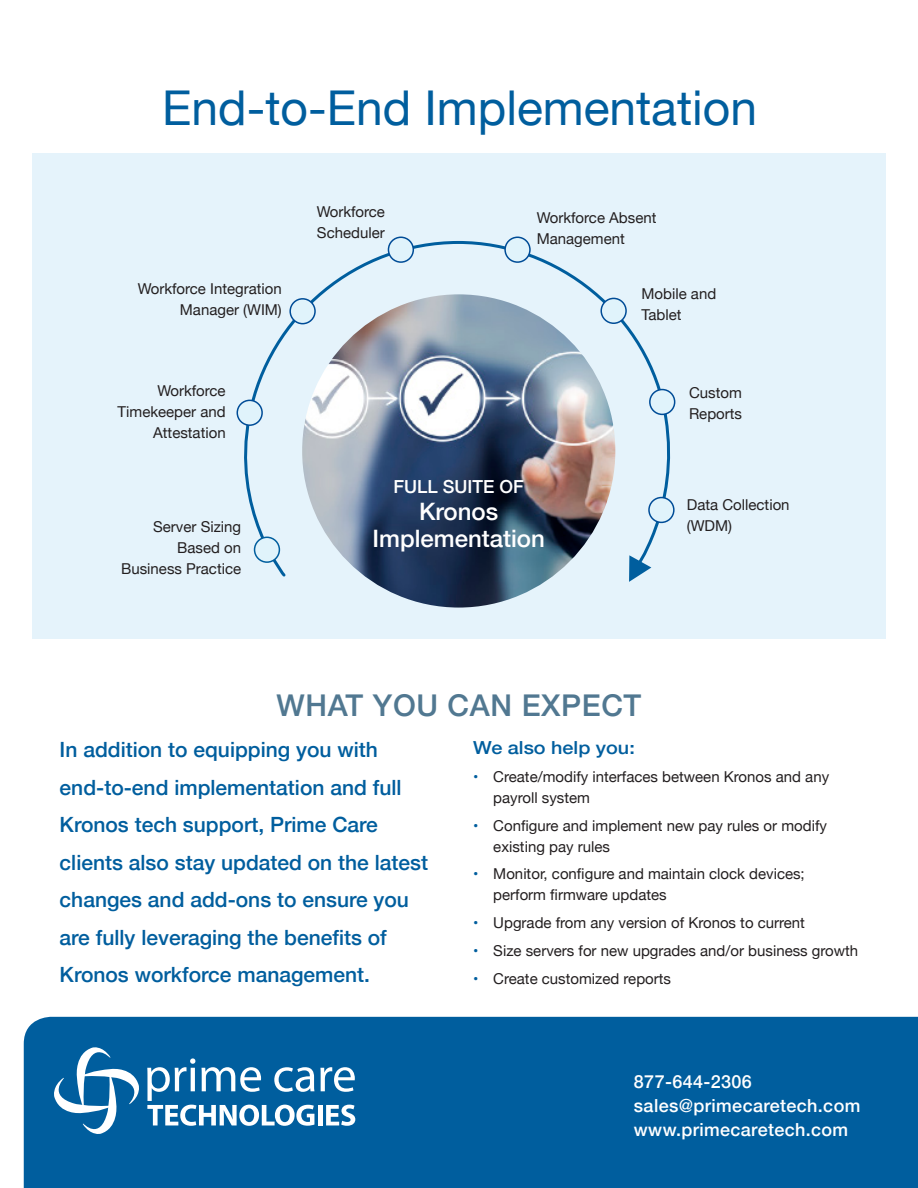
<style>
.page{position:relative;width:918px;height:1188px;background:#fff}
.page>*{position:absolute;margin:0;border:0;box-sizing:border-box;transform-origin:0 0}
.t1{font:48px "Helvetica Neue";color:#005e9e}
.Subhead_-_summary{font:500 30px "Helvetica Neue";letter-spacing:.02em;color:#517891}
.Body{font:500 24px/27px "Helvetica Neue";color:#fff;text-align:center}
.Call_out_blue{font:500 21px/37.5px "Helvetica Neue";color:#005e9e}
.Contact_Us_text{font:500 18px/24px "Helvetica Neue";letter-spacing:.02em;color:#fff}
.Subhead_2{font:500 18px "Helvetica Neue";color:#005e9e;scale:1.1 1}
.Body-2{font:500 18px "Helvetica Neue";color:#fff}
.Body-3{font:15px/21px "Helvetica Neue";color:#231f20}
.s1{color:#005e9e}
</style>
<div class="page">
<div style="left:32px;top:153px;width:854px;height:485px;background:#e5f3fb"></div>
<img style="left:302px;top:294px;width:313px;height:314px;border-radius:157px">
<div style="left:24px;top:1017px;width:894px;height:171px;background:#005e9e"></div>
<svg style="left:236px;top:239px;width:440px;height:339px"></svg>
<svg style="left:629px;top:555px;width:22px;height:27px"></svg>
<div style="left:388px;top:237px;width:25px;height:25px;background:#e0f3fb;border-radius:50%"></div>
<div style="left:388px;top:237px;width:26px;height:26px;border:2px solid #004c97;border-radius:50%"></div>
<div style="left:290px;top:299px;width:25px;height:25px;background:#e0f3fb;border-radius:50%"></div>
<div style="left:289px;top:298px;width:27px;height:26px;border:2px solid #004c97;border-radius:50%"></div>
<div style="left:601px;top:298px;width:25px;height:25px;background:#e0f3fb;border-radius:50%"></div>
<div style="left:600px;top:298px;width:27px;height:26px;border:2px solid #004c97;border-radius:50%"></div>
<div style="left:505px;top:237px;width:25px;height:25px;background:#e0f3fb;border-radius:50%"></div>
<div style="left:504px;top:237px;width:27px;height:26px;border:2px solid #004c97;border-radius:50%"></div>
<div style="left:650px;top:390px;width:25px;height:24px;background:#e0f3fb;border-radius:50%"></div>
<div style="left:649px;top:389px;width:26px;height:26px;border:2px solid #004c97;border-radius:50%"></div>
<div style="left:649px;top:498px;width:25px;height:24px;background:#e0f3fb;border-radius:50%"></div>
<div style="left:648px;top:497px;width:27px;height:26px;border:2px solid #004c97;border-radius:50%"></div>
<div style="left:237px;top:400px;width:25px;height:25px;background:#e0f3fb;border-radius:50%"></div>
<div style="left:237px;top:400px;width:26px;height:26px;border:2px solid #004c97;border-radius:50%"></div>
<div style="left:255px;top:537px;width:24px;height:25px;background:#e0f3fb;border-radius:50%"></div>
<div style="left:254px;top:537px;width:26px;height:26px;border:2px solid #005e9e;border-radius:50%"></div>
<svg style="left:320px;top:1067px;width:35px;height:25px"></svg>
<svg style="left:47px;top:1039px;width:267px;height:103px;background:#2e7baf"></svg>
<hr style="left:318px;top:1105px;width:4px;height:20px;background:#fff">
<svg style="left:326px;top:1105px;width:29px;height:21px"></svg>
<p class="t1" style="left:162px;top:74px;width:596px">End-to-End Implementation</p>
<p class="Body-3" style="left:138px;top:279px;width:146px;text-align:right">Workforce Integration<br>Manager (WIM)</p>
<p class="Body-3" style="left:118px;top:381px;width:110px;text-align:right">Workforce<br>Timekeeper and<br>Attestation</p>
<p class="Body-3" style="left:121px;top:517px;width:121px;text-align:right">Server Sizing<br>Based on<br>Business Practice</p>
<p class="Body-3" style="left:317px;top:202px;width:70px">Workforce<br>Scheduler</p>
<p class="Body-3" style="left:537px;top:208px;width:121px">Workforce Absent<br>Management</p>
<p class="Body-3" style="left:642px;top:284px;width:76px">Mobile and<br>Tablet</p>
<p class="Body-3" style="left:689px;top:383px;width:55px">Custom<br>Reports</p>
<p class="Body-2" style="left:394px;top:472px;width:132px">FULL SUITE OF</p>
<p class="Body" style="left:373px;top:496px;width:174px">Kronos<br>Implementation</p>
<p class="Body-3" style="left:687px;top:495px;width:104px">Data Collection (WDM)</p>
<p class="Subhead_-_summary" style="left:277px;top:681px;width:366px">WHAT YOU CAN EXPECT</p>
<p class="Call_out_blue" style="left:60px;top:729px;width:370px">In addition to equipping you with end-to-end implementation and full Kronos tech support, Prime Care clients also stay updated on the latest changes and add-ons to ensure you are fully leveraging the benefits of Kronos workforce management.</p>
<p class="Subhead_2" style="left:473px;top:733px;width:149px">We also help you:</p>
<p class="Body-3" style="left:493px;top:767px;width:337px;text-indent:-20px"><span class="s1">•</span> Create/modify interfaces between Kronos and any payroll system</p>
<p class="Body-3" style="left:493px;top:816px;width:335px;text-indent:-20px"><span class="s1">•</span> Configure and implement new pay rules or modify existing pay rules</p>
<p class="Body-3" style="left:493px;top:864px;width:313px;text-indent:-20px"><span class="s1">•</span> Monitor, configure and maintain clock devices; perform firmware updates</p>
<p class="Body-3" style="left:473px;top:913px;width:333px"><span class="s1">•</span> Upgrade from any version of Kronos to current</p>
<p class="Body-3" style="left:473px;top:941px;width:387px"><span class="s1">•</span> Size servers for new upgrades and/or business growth</p>
<p class="Body-3" style="left:473px;top:969px;width:200px"><span class="s1">•</span> Create customized reports</p>
<p class="Contact_Us_text" style="left:634px;top:1068px;width:228px">877-644-2306 sales@primecaretech.com</p>
<p class="Contact_Us_text" style="left:634px;top:1116px;width:216px">www.primecaretech.com</p>
</div>
